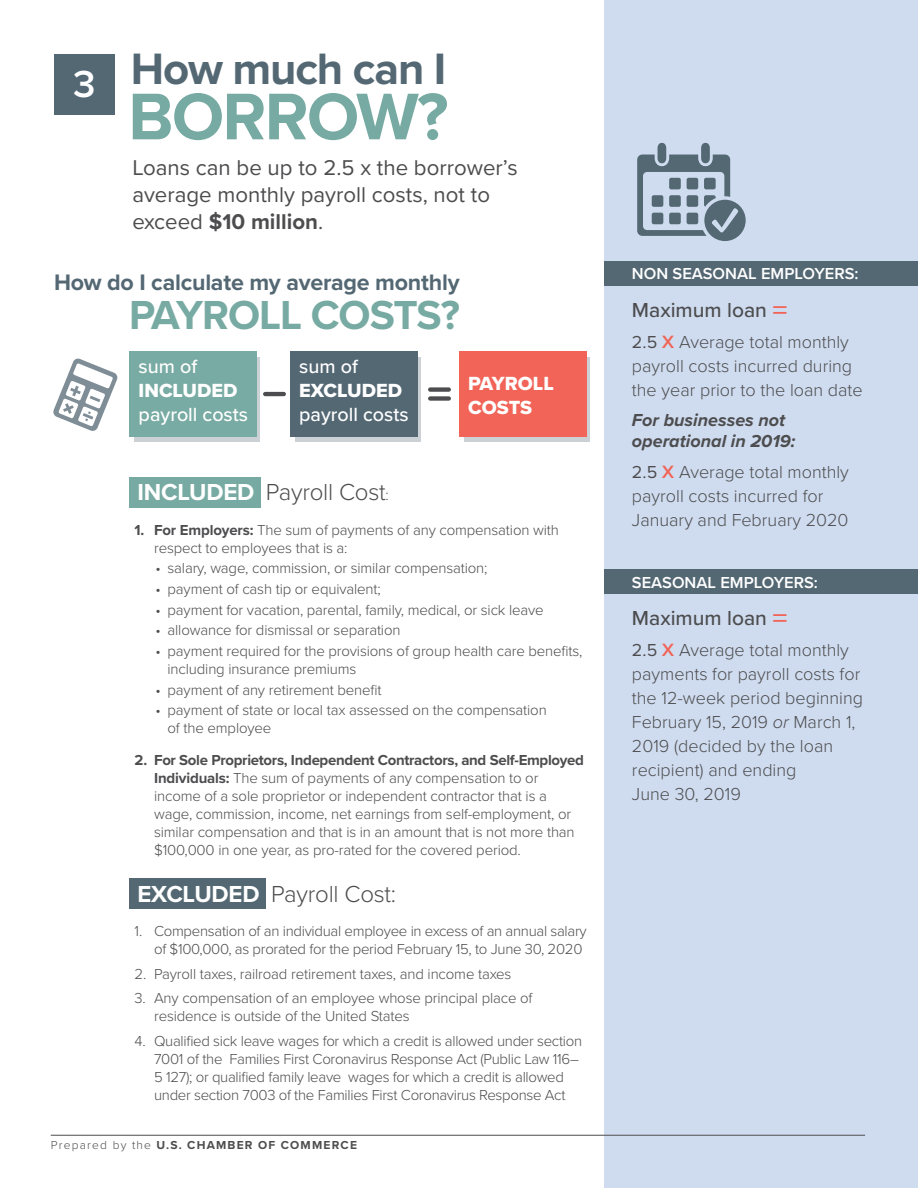
<style>
.page{position:relative;width:918px;height:1188px;background:#fff}
.page>*{position:absolute;margin:0;border:0;box-sizing:border-box;transform-origin:0 0}
.t1{font:700 68.4px "Proxima Nova";letter-spacing:-.025em;color:#77aaa2}
.t2{font:700 45.6px "Proxima Nova";letter-spacing:-.025em;color:#546874}
.t3{font:700 42px "Proxima Nova";letter-spacing:-.025em;color:#77aaa2}
.t4{font:600 39px "Proxima Nova";color:#fff}
.t5{font:300 24px "Proxima Nova";letter-spacing:-.01em;color:#4d4d4f}
.t6{font:700 23.25px "Proxima Nova";letter-spacing:-.01em;color:#546874}
.t7{font:22.2px/27px "Proxima Nova";color:#4d4d4f}
.t8{font:500 21px "Proxima Nova";color:#4d4d4f}
.t9{font:500 19.65px "Proxima Nova";color:#fff}
.t10{font:19.65px "Proxima Nova Extrabld";color:#fff}
.t11{font:300 18px/24px "Proxima Nova";color:#4d4d4f}
.t12{font:italic 700 18px/21px "Proxima Nova";color:#4d4d4f}
.t13{font:600 16.5px "Proxima Nova";color:#fff}
.t14{font:300 15px/18px "Proxima Nova";letter-spacing:-.01em;color:#4d4d4f}
.t15{font:700 12px "Proxima Nova";letter-spacing:.1em;color:#4d4d4f}
.s1{font-weight:700}
.s2{font-weight:700;color:#fff}
.s3{font-size:15px}
.s4{font-weight:300}
.s5{font-size:30px;color:#f16457}
.s6{font-weight:400}
.s7{font-weight:500;font-size:25.5px;color:#f16457}
.s8{font-style:italic}
</style>
<div class="page">
<div style="left:605px;top:0;width:313px;height:1188px;background:#cfdcef"></div>
<div style="left:605px;top:261px;width:313px;height:25px;background:#546874"></div>
<div style="left:605px;top:569px;width:313px;height:25px;background:#546874"></div>
<hr style="left:51px;top:1135px;width:814px;height:1px;background:#4d4d4f">
<div style="left:134px;top:357px;width:126px;height:84px;background:#ccd1d5"></div>
<svg style="left:295px;top:357px;width:126px;height:84px"></svg>
<svg style="left:464px;top:357px;width:126px;height:84px"></svg>
<svg style="left:53px;top:358px;width:65px;height:73px"></svg>
<div style="left:130px;top:351px;width:127px;height:86px;background:#78aba3"></div>
<div style="left:290px;top:351px;width:127px;height:86px;background:#546874"></div>
<div style="left:459px;top:351px;width:127px;height:86px;background:#f16457"></div>
<hr style="left:265px;top:392px;width:19px;height:4px;background:#4d4d4f">
<div style="left:430px;top:387px;width:19px;height:5px;background:#4d4d4f"></div>
<div style="left:430px;top:396px;width:19px;height:5px;background:#4d4d4f"></div>
<div style="left:130px;top:477px;width:131px;height:31px;background:#77aaa2"></div>
<div style="left:130px;top:879px;width:136px;height:30px;background:#546874"></div>
<svg style="left:637px;top:143px;width:109px;height:98px"></svg>
<div style="left:54px;top:54px;width:61px;height:61px;background:#546874"></div>
<p class="t4" style="left:73px;top:55px;width:24px">3</p>
<p class="t2" style="left:131px;top:35px;width:317px">How much can I</p>
<p class="t1" style="left:128px;top:66px;width:322px">BORROW?</p>
<p class="t7" style="left:132px;top:153px;width:387px">Loans can be up to 2.5 x the borrower’s average monthly payroll costs, not to exceed <span class="s1">$10 million</span>.</p>
<h3 class="t6" style="left:54px;top:265px;width:407px">How do I calculate my average monthly</h3>
<h3 class="t3" style="left:129px;top:284px;width:332px">PAYROLL COSTS?</h3>
<p class="t9" style="left:139px;top:352px;width:60px">sum of</p>
<p class="t10" style="left:139px;top:376px;width:100px">INCLUDED</p>
<p class="t9" style="left:139px;top:400px;width:111px">payroll costs</p>
<p class="t9" style="left:299px;top:352px;width:60px">sum of</p>
<p class="t10" style="left:299px;top:376px;width:104px">EXCLUDED</p>
<p class="t9" style="left:299px;top:400px;width:111px">payroll costs</p>
<p class="t10" style="left:468px;top:369px;width:87px">PAYROLL</p>
<p class="t10" style="left:468px;top:392px;width:66px">COSTS</p>
<p class="t5" style="left:138px;top:474px;width:253px"><span class="s2">INCLUDED</span> Payroll Cost<span class="s3">:</span></p>
<p class="t14" style="left:154px;top:520px;width:406px;text-indent:-20px"><span class="s1">1. For Employers:</span> The sum of payments of any compensation with respect to employees that is a:</p>
<p class="t14" style="left:156px;top:558px;width:333px">• salary, wage, commission, or similar compensation;</p>
<p class="t14" style="left:156px;top:579px;width:227px">• payment of cash tip or equivalent;</p>
<p class="t14" style="left:156px;top:600px;width:390px">• payment for vacation, parental, family, medical, or sick leave</p>
<p class="t14" style="left:156px;top:621px;width:246px">• allowance for dismissal or separation</p>
<p class="t14" style="left:168px;top:641px;width:416px;text-indent:-12px">• payment required for the provisions of group health care benefits, including insurance premiums</p>
<p class="t14" style="left:156px;top:680px;width:228px">• payment of any retirement benefit</p>
<p class="t14" style="left:168px;top:701px;width:381px;text-indent:-12px">• payment of state or local tax assessed on the compensation of the employee</p>
<p class="t14" style="left:154px;top:750px;width:431px;text-indent:-20px"><span class="s1">2. For Sole Proprietors, Independent Contractors, and Self-Employed Individuals:</span> The sum of payments of any compensation to or income of a sole proprietor or independent contractor that is a wage, commission, income, net earnings from self-employment, or similar compensation and that is in an amount that is not more than $100,000 in one year, as pro-rated for the covered period.</p>
<p class="t5" style="left:138px;top:876px;width:260px"><span class="s2">EXCLUDED</span> Payroll Cost:</p>
<p class="t14" style="left:135px;top:921px;width:454px;text-align:right">1. Compensation of an individual employee in excess of an annual salary of $100,000, as prorated for the period February 15, to June 30, 2020</p>
<p class="t14" style="left:135px;top:964px;width:378px">2. Payroll taxes, railroad retirement taxes, and income taxes</p>
<p class="t14" style="left:154px;top:989px;width:380px;text-indent:-20px">3. Any compensation of an employee whose principal place of residence is outside of the United States</p>
<p class="t14" style="left:154px;top:1031px;width:430px;text-indent:-20px">4. Qualified sick leave wages for which a credit is allowed under section 7001 of the Families First Coronavirus Response Act (Public Law 116– 5 127); or qualified family leave wages for which a credit is allowed under section 7003 of the Families First Coronavirus Response Act</p>
<p class="t15" style="left:51px;top:1136px;width:308px"><span class="s4">Prepared by the</span> U.S. CHAMBER OF COMMERCE</p>
<p class="t13" style="left:632px;top:261px;width:228px">NON SEASONAL EMPLOYERS:</p>
<p class="t8" style="left:632px;top:294px;width:157px">Maximum loan <span class="s5">=</span></p>
<p class="t11" style="left:632px;top:329px;width:232px"><span class="s6">2.5</span> <span class="s7">x</span> Average total monthly payroll costs incurred during the year prior to the loan date</p>
<p class="t12" style="left:632px;top:409px;width:165px">For businesses not operational in 2019:</p>
<p class="t11" style="left:632px;top:459px;width:218px"><span class="s6">2.5</span> <span class="s7">x</span> Average total monthly payroll costs incurred for<br>January and February 2020</p>
<p class="t13" style="left:632px;top:570px;width:188px">SEASONAL EMPLOYERS:</p>
<p class="t8" style="left:632px;top:602px;width:157px">Maximum loan <span class="s5">=</span></p>
<p class="t11" style="left:632px;top:637px;width:233px"><span class="s6">2.5</span> <span class="s7">x</span> Average total monthly payments for payroll costs for the 12-week period beginning<br>February 15, 2019 <span class="s8">or</span> March 1,<br>2019 (decided by the loan recipient) and ending<br>June 30, 2019</p>
</div>
